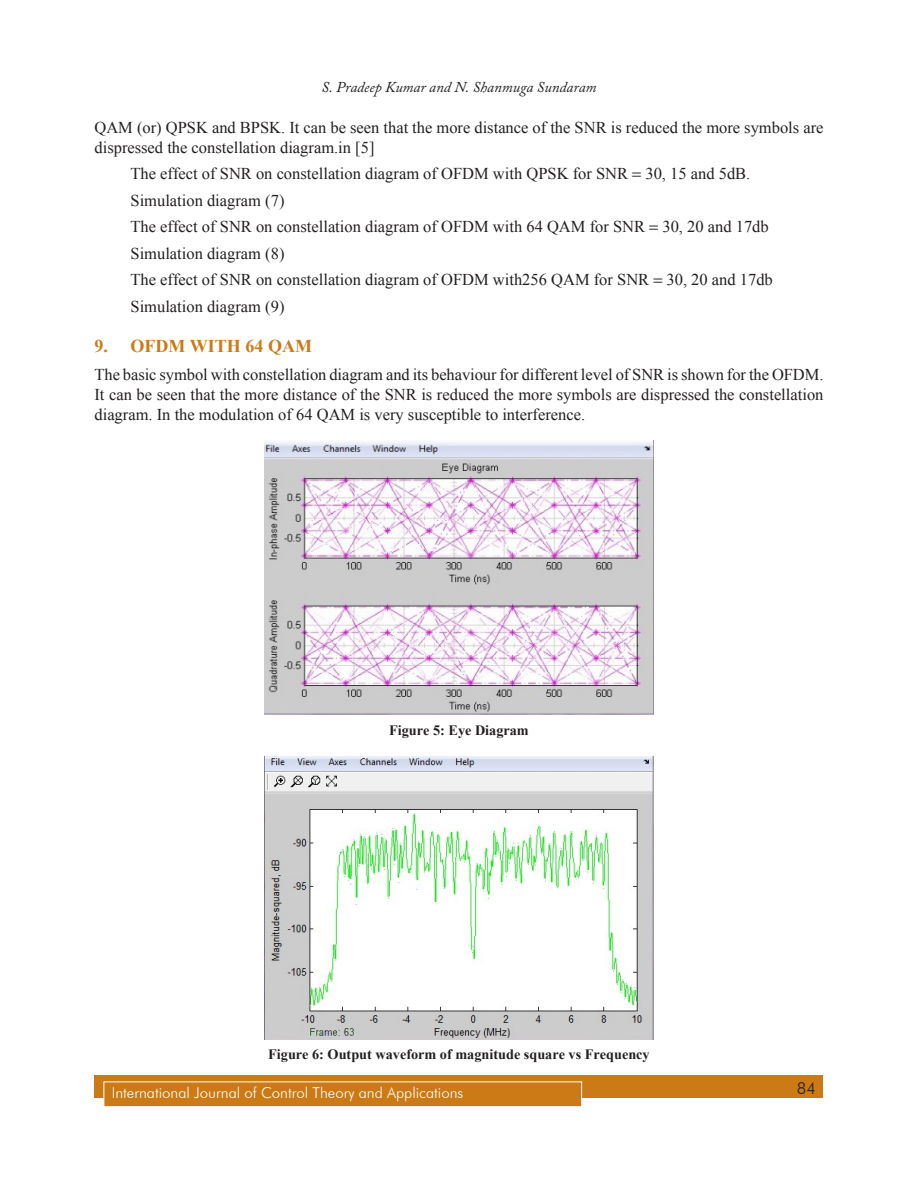
<style>
.page{position:relative;width:918px;height:1188px;background:#fff}
.page>*{position:absolute;margin:0;border:0;box-sizing:border-box;transform-origin:0 0}
.Subhead_1{font:700 18px "Times New Roman";color:#cb7a16}
.Body_text{font:16.5px/19.8px "Times New Roman";color:#231f20}
.t1{font:300 16.5px "Futura BT";color:#231f20}
.t2{font:300 15px "Futura BT";color:#fff}
.t3{font:italic 15px "Adobe Caslon Pro";color:#231f20}
.t4{font:700 14.25px "Times New Roman";color:#231f20}
</style>
<div class="page">
<div style="left:94px;top:1076px;width:730px;height:22px;background:#cb7a16"></div>
<div style="left:104px;top:1082px;width:478px;height:25px;background:#cb7a16"></div>
<div style="left:104px;top:1082px;width:478px;height:25px;border:1px solid #fff"></div>
<img style="left:265px;top:441px;width:389px;height:274px">
<img style="left:265px;top:756px;width:388px;height:283px">
<p class="t3" style="left:321px;top:78px;width:277px">S. Pradeep Kumar and N. Shanmuga Sundaram</p>
<p class="Body_text" style="left:94px;top:117px;width:731px">QAM (or) QPSK and BPSK. It can be seen that the more distance of the SNR is reduced the more symbols are dispressed the constellation diagram.in [5]</p>
<p class="Body_text" style="left:130px;top:164px;width:621px">The effect of SNR on constellation diagram of OFDM with QPSK for SNR 30, 15 and 5dB.</p>
<p class="Body_text" style="left:130px;top:190px;width:155px">Simulation diagram (7)</p>
<p class="Body_text" style="left:130px;top:217px;width:640px">The effect of SNR on constellation diagram of OFDM with 64 QAM for SNR 30, 20 and 17db</p>
<p class="Body_text" style="left:130px;top:243px;width:155px">Simulation diagram (8)</p>
<p class="Body_text" style="left:130px;top:270px;width:644px">The effect of SNR on constellation diagram of OFDM with256 QAM for SNR 30, 20 and 17db</p>
<p class="Body_text" style="left:130px;top:296px;width:155px">Simulation diagram (9)</p>
<p class="Subhead_1" style="left:94px;top:334px;width:219px">9. OFDM WITH 64 QAM</p>
<p class="Body_text" style="left:94px;top:364px;width:731px;text-align:justify">The basic symbol with constellation diagram and its behaviour for different level of SNR is shown for the OFDM.<br>It can be seen that the more distance of the SNR is reduced the more symbols are dispressed the constellation diagram. In the modulation of 64 QAM is very susceptible to interference.</p>
<p class="t4" style="left:389px;top:721px;width:141px">Figure 5: Eye Diagram</p>
<p class="t4" style="left:268px;top:1045px;width:383px">Figure 6: Output waveform of magnitude square vs Frequency</p>
<p class="t2" style="left:112px;top:1084px;width:353px">International Journal of Control Theory and Applications</p>
<p class="t1" style="left:797px;top:1078px;width:21px">84</p>
</div>
